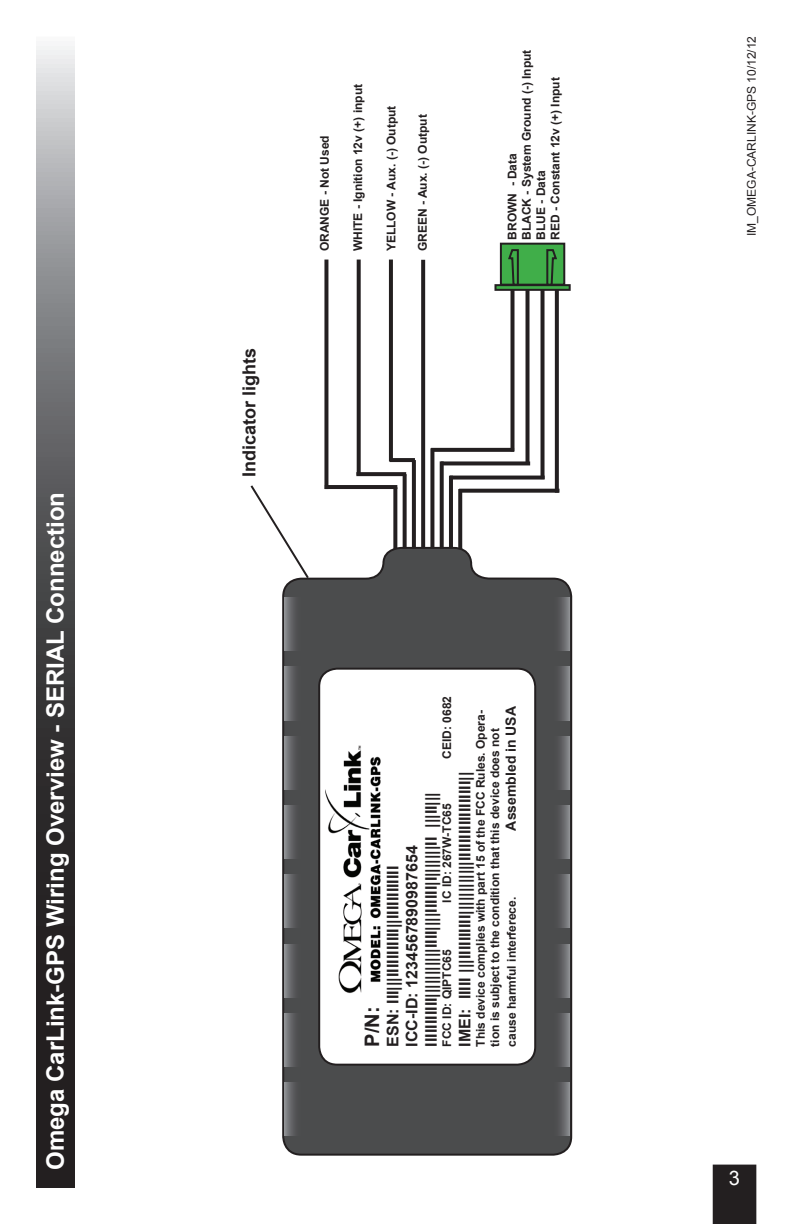
<style>
.page{position:relative;width:792px;height:1224px;background:#fff}
.page>*{position:absolute;margin:0;border:0;box-sizing:border-box;transform-origin:0 0}
.Section_title{font:700 24px "Arial";color:#fff}
.t1{font:700 20px "Arial";color:#231f20}
.t2{font:20px "Arial";color:#fff}
.t3{font:700 18px "Arial";color:#231f20}
.t4{font:700 16px "Arial";color:#231f20}
.t5{font:700 14px "Arial";color:#231f20}
.t6{font:700 12px/14.4px "Arial";color:#231f20}
.t7{font:12px "Arial";color:#231f20}
</style>
<div class="page">
<div style="left:714px;top:1166px;width:41px;height:57px;background:#231f20"></div>
<div style="left:713px;top:1165px;width:43px;height:59px;border:2px solid #231f20"></div>
<svg style="left:36px;top:46px;width:38px;height:1142px;background:#585759"></svg>
<svg style="left:324px;top:260px;width:4px;height:14px"></svg>
<svg style="left:357px;top:260px;width:4px;height:14px"></svg>
<svg style="left:389px;top:260px;width:4px;height:14px"></svg>
<svg style="left:421px;top:260px;width:4px;height:14px"></svg>
<svg style="left:250px;top:485px;width:31px;height:51px"></svg>
<div style="left:501px;top:244px;width:63px;height:41px;background:#40ae49"></div>
<div style="left:500px;top:243px;width:65px;height:43px;border:2px solid #231f20"></div>
<svg style="left:508px;top:249px;width:11px;height:25px"></svg>
<svg style="left:546px;top:249px;width:11px;height:25px"></svg>
<svg style="left:281px;top:274px;width:292px;height:882px"></svg>
<svg style="left:284px;top:1083px;width:18px;height:53px"></svg>
<svg style="left:284px;top:1013px;width:18px;height:53px"></svg>
<svg style="left:284px;top:944px;width:18px;height:53px"></svg>
<svg style="left:284px;top:875px;width:18px;height:53px"></svg>
<svg style="left:284px;top:805px;width:18px;height:54px"></svg>
<svg style="left:284px;top:736px;width:18px;height:53px"></svg>
<svg style="left:284px;top:667px;width:18px;height:53px"></svg>
<svg style="left:284px;top:598px;width:18px;height:53px"></svg>
<svg style="left:552px;top:1083px;width:17px;height:53px"></svg>
<svg style="left:552px;top:1013px;width:17px;height:53px"></svg>
<svg style="left:552px;top:944px;width:17px;height:53px"></svg>
<svg style="left:552px;top:875px;width:17px;height:53px"></svg>
<svg style="left:552px;top:805px;width:17px;height:54px"></svg>
<svg style="left:552px;top:736px;width:17px;height:53px"></svg>
<svg style="left:552px;top:667px;width:17px;height:53px"></svg>
<svg style="left:552px;top:598px;width:17px;height:53px"></svg>
<div style="left:319px;top:669px;width:216px;height:396px;background:#fff;border-radius:18px"></div>
<div style="left:318px;top:668px;width:218px;height:398px;border:2px solid #231f20;border-radius:18px"></div>
<img style="left:326px;top:745px;width:55px;height:248px">
<p class="Section_title" style="left:40px;top:1170px;width:680px;rotate:-90deg">Omega CarLink-GPS Wiring Overview - SERIAL Connection</p>
<p class="t3" style="left:237px;top:477px;width:131px;rotate:-90deg">Indicator lights</p>
<p class="t6" style="left:318px;top:251px;width:118px;rotate:-90deg">ORANGE - Not Used</p>
<p class="t6" style="left:351px;top:251px;width:169px;rotate:-90deg">WHITE - Ignition 12v (+) input</p>
<p class="t6" style="left:385px;top:251px;width:147px;rotate:-90deg">YELLOW - Aux. (-) Output</p>
<p class="t6" style="left:416px;top:251px;width:138px;rotate:-90deg">GREEN - Aux. (-) Output</p>
<p class="t6" style="left:520px;top:240px;width:191px;rotate:-90deg">BLACK - System Ground (-) Input</p>
<p class="t6" style="left:549px;top:240px;width:164px;rotate:-90deg">RED - Constant 12v (+) Input</p>
<p class="t6" style="left:505px;top:240px;width:88px;rotate:-90deg">BROWN - Data</p>
<p class="t6" style="left:534px;top:240px;width:71px;rotate:-90deg">BLUE - Data</p>
<p class="t6" style="left:440px;top:759px;width:64px;rotate:-90deg">CEID: 0682</p>
<p class="t5" style="left:502px;top:831px;width:126px;rotate:-90deg">Assembled in USA</p>
<p class="t6" style="left:474px;top:1047px;width:338px;rotate:-90deg">This device complies with part 15 of the FCC Rules. Opera&shy;tion is subject to the condition that this device does not</p>
<p class="t4" style="left:454px;top:1047px;width:276px;rotate:-90deg">IMEI: IIIII |||IIIIIIIIII||||||||||||IIIIIIIIIIIIIIIIII||</p>
<p class="t4" style="left:421px;top:1047px;width:256px;rotate:-90deg">IIIIIIIIIII|||||||||||IIII||||IIIIII|I|||||||II |||II|||</p>
<p class="t6" style="left:440px;top:903px;width:101px;rotate:-90deg">IC ID: 267W-TC65</p>
<p class="t4" style="left:401px;top:1047px;width:202px;rotate:-90deg">ICC-ID: 1234567890987654</p>
<p class="t4" style="left:382px;top:1047px;width:182px;rotate:-90deg">ESN: III|||IIIIIIIIIII||IIIIIIIIIIII</p>
<p class="t6" style="left:505px;top:1047px;width:151px;rotate:-90deg">cause harmful interferece.</p>
<p class="t6" style="left:440px;top:1047px;width:99px;rotate:-90deg">FCC ID: QIPTC65</p>
<p class="t1" style="left:359px;top:1047px;width:41px;rotate:-90deg">P/N:</p>
<p class="t7" style="left:744px;top:236px;width:202px;rotate:-90deg">IM_OMEGA-CARLINK-GPS 10/12/12</p>
<p class="t2" style="left:729px;top:1165px;width:13px">3</p>
</div>
